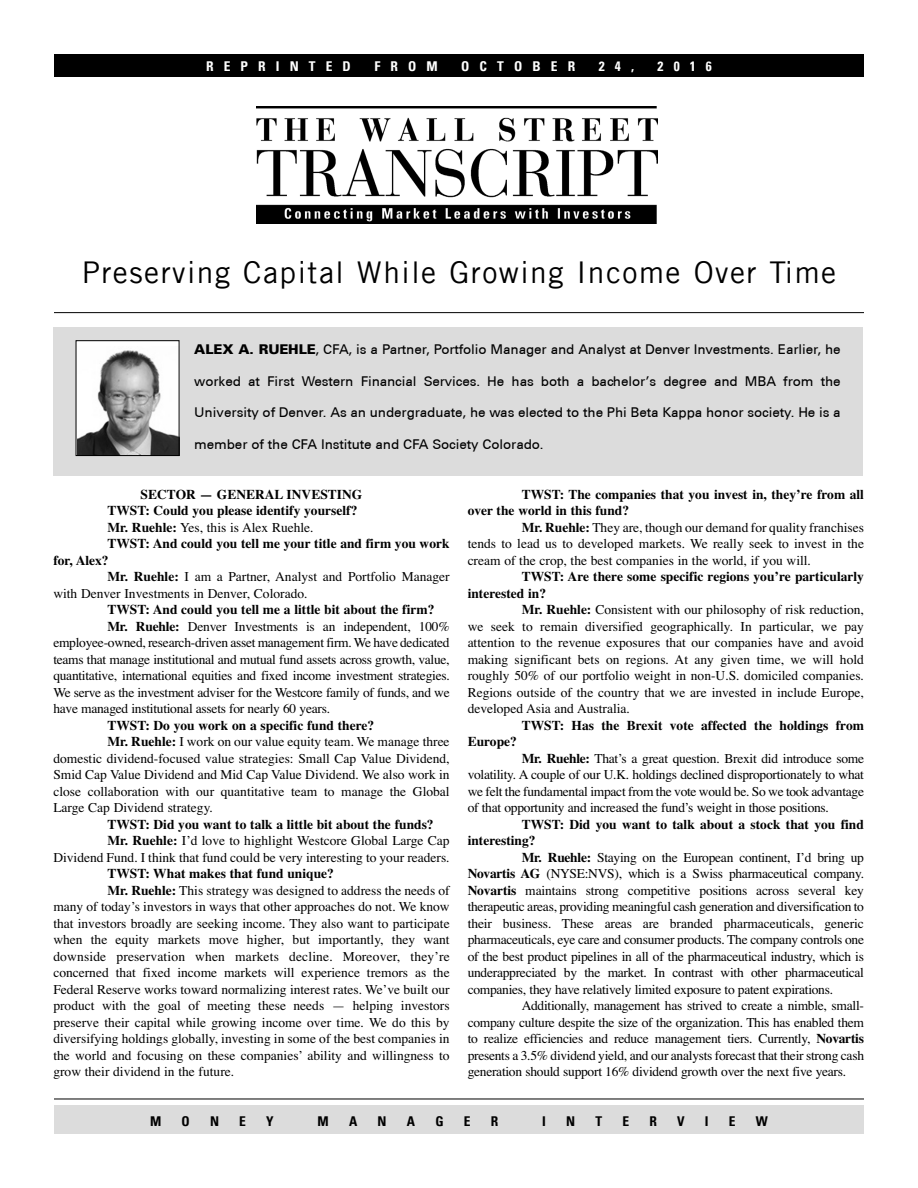
<style>
.page{position:relative;width:918px;height:1188px;background:#fff}
.page>*{position:absolute;margin:0;border:0;box-sizing:border-box;transform-origin:0 0}
.Industry{font:30px "Trade Gothic LT";letter-spacing:.05em;color:#000}
.Regular_Pullquote{font:13.5px/16.5px "Times";color:#000;text-align:justify}
.Regular_Pullquote-2{font:700 13.5px/16.5px "Times";color:#000}
.Biography_FOR_SERIOU{font:500 13.5px "Univers CE";letter-spacing:-.01em;color:#000}
.t1{font:700 condensed 13.5px "Univers LT";letter-spacing:.75em;color:#fff}
.t2{font:700 condensed 13.5px "Univers LT";color:#000}
.s1{font-weight:900}
.s2{font-weight:700}
</style>
<div class="page">
<div style="left:53px;top:327px;width:810px;height:149px;background:#dcdcdc"></div>
<hr style="left:54px;top:312px;width:810px;height:1px;background:#000">
<div style="left:54px;top:1105px;width:810px;height:29px;background:#dcdcdc"></div>
<hr style="left:54px;top:1099px;width:810px;height:1px;background:#000">
<div style="left:54px;top:54px;width:810px;height:22px;background:#000"></div>
<img style="left:257px;top:106px;width:401px;height:118px">
<div style="left:76px;top:341px;width:103px;height:115px;background:#fff"></div>
<img style="left:78px;top:350px;width:99px;height:104px">
<div style="left:76px;top:340px;width:103px;height:116px;border:1px solid #000"></div>
<p class="t1" style="left:206px;top:58px;width:146px">REPRINTED</p>
<p class="t1" style="left:374px;top:58px;width:65px">FROM</p>
<p class="t1" style="left:461px;top:58px;width:116px">OCTOBER</p>
<p class="t1" style="left:599px;top:58px;width:37px">24,</p>
<p class="t1" style="left:658px;top:58px;width:56px">2016</p>
<p class="Industry" style="left:82px;top:254px;width:756px">Preserving Capital While Growing Income Over Time</p>
<p class="Biography_FOR_SERIOU" style="left:194px;top:341px;width:648px"><span class="s1">ALEX A. RUEHLE</span>, CFA, is a Partner, Portfolio Manager and Analyst at Denver Investments. Earlier, he</p>
<p class="Biography_FOR_SERIOU" style="left:194px;top:373px;width:648px">worked at First Western Financial Services. He has both a bachelor’s degree and MBA from the</p>
<p class="Biography_FOR_SERIOU" style="left:194px;top:404px;width:648px">University of Denver. As an undergraduate, he was elected to the Phi Beta Kappa honor society. He is a</p>
<p class="Biography_FOR_SERIOU" style="left:194px;top:436px;width:351px">member of the CFA Institute and CFA Society Colorado.</p>
<p class="Regular_Pullquote-2" style="left:141px;top:487px;width:223px">SECTOR — GENERAL INVESTING</p>
<p class="Regular_Pullquote-2" style="left:107px;top:503px;width:252px">TWST: Could you please identify yourself?</p>
<p class="Regular_Pullquote" style="left:107px;top:520px;width:208px"><span class="s2">Mr. Ruehle:</span> Yes, this is Alex Ruehle.</p>
<p class="Regular_Pullquote-2" style="left:53px;top:536px;width:398px;text-indent:54px">TWST: And could you tell me your title and firm you work for, Alex?</p>
<p class="Regular_Pullquote" style="left:53px;top:569px;width:398px;text-indent:54px"><span class="s2">Mr. Ruehle:</span> I am a Partner, Analyst and Portfolio Manager with Denver Investments in Denver, Colorado.</p>
<p class="Regular_Pullquote-2" style="left:107px;top:602px;width:329px">TWST: And could you tell me a little bit about the firm?</p>
<p class="Regular_Pullquote" style="left:53px;top:619px;width:398px;text-indent:54px"><span class="s2">Mr. Ruehle:</span> Denver Investments is an independent, 100% employee-owned, research-driven asset management firm. We have dedicated teams that manage institutional and mutual fund assets across growth, value, quantitative, international equities and fixed income investment strategies.<br>We serve as the investment adviser for the Westcore family of funds, and we have managed institutional assets for nearly 60 years.</p>
<p class="Regular_Pullquote-2" style="left:107px;top:718px;width:268px">TWST: Do you work on a specific fund there?</p>
<p class="Regular_Pullquote" style="left:53px;top:734px;width:398px;text-indent:54px"><span class="s2">Mr. Ruehle:</span> I work on our value equity team. We manage three domestic dividend-focused value strategies: Small Cap Value Dividend, Smid Cap Value Dividend and Mid Cap Value Dividend. We also work in close collaboration with our quantitative team to manage the Global Large Cap Dividend strategy.</p>
<p class="Regular_Pullquote-2" style="left:107px;top:817px;width:328px">TWST: Did you want to talk a little bit about the funds?</p>
<p class="Regular_Pullquote" style="left:53px;top:833px;width:398px;text-align:right"><span class="s2">Mr. Ruehle:</span> I’d love to highlight Westcore Global Large Cap<br>Dividend Fund. I think that fund could be very interesting to your readers.</p>
<p class="Regular_Pullquote-2" style="left:107px;top:866px;width:228px">TWST: What makes that fund unique?</p>
<p class="Regular_Pullquote" style="left:53px;top:883px;width:398px;text-indent:54px"><span class="s2">Mr. Ruehle:</span> This strategy was designed to address the needs of many of today’s investors in ways that other approaches do not. We know that investors broadly are seeking income. They also want to participate when the equity markets move higher, but importantly, they want downside preservation when markets decline. Moreover, they’re concerned that fixed income markets will experience tremors as the Federal Reserve works toward normalizing interest rates. We’ve built our product with the goal of meeting these needs — helping investors preserve their capital while growing income over time. We do this by diversifying holdings globally, investing in some of the best companies in the world and focusing on these companies’ ability and willingness to grow their dividend in the future.</p>
<p class="Regular_Pullquote-2" style="left:468px;top:487px;width:398px;text-indent:54px">TWST: The companies that you invest in, they’re from all over the world in this fund?</p>
<p class="Regular_Pullquote" style="left:468px;top:520px;width:398px;text-indent:54px"><span class="s2">Mr. Ruehle:</span> They are, though our demand for quality franchises tends to lead us to developed markets. We really seek to invest in the cream of the crop, the best companies in the world, if you will.</p>
<p class="Regular_Pullquote-2" style="left:468px;top:569px;width:398px;text-indent:54px">TWST: Are there some specific regions you’re particularly interested in?</p>
<p class="Regular_Pullquote" style="left:468px;top:602px;width:398px;text-indent:54px"><span class="s2">Mr. Ruehle:</span> Consistent with our philosophy of risk reduction, we seek to remain diversified geographically. In particular, we pay attention to the revenue exposures that our companies have and avoid making significant bets on regions. At any given time, we will hold roughly 50% of our portfolio weight in non-U.S. domiciled companies.<br>Regions outside of the country that we are invested in include Europe, developed Asia and Australia.</p>
<p class="Regular_Pullquote-2" style="left:522px;top:718px;width:344px">TWST: Has the Brexit vote affected the holdings from</p>
<p class="Regular_Pullquote-2" style="left:468px;top:734px;width:51px">Europe?</p>
<p class="Regular_Pullquote" style="left:468px;top:751px;width:398px;text-indent:54px"><span class="s2">Mr. Ruehle:</span> That’s a great question. Brexit did introduce some volatility. A couple of our U.K. holdings declined disproportionately to what we felt the fundamental impact from the vote would be. So we took advantage of that opportunity and increased the fund’s weight in those positions.</p>
<p class="Regular_Pullquote-2" style="left:468px;top:817px;width:398px;text-indent:54px">TWST: Did you want to talk about a stock that you find interesting?</p>
<p class="Regular_Pullquote" style="left:468px;top:850px;width:398px;text-indent:54px"><span class="s2">Mr. Ruehle:</span> Staying on the European continent, I’d bring up <span class="s2">Novartis AG</span> (NYSE:NVS), which is a Swiss pharmaceutical company.<br><span class="s2">Novartis</span> maintains strong competitive positions across several key therapeutic areas, providing meaningful cash generation and diversification to their business. These areas are branded pharmaceuticals, generic pharmaceuticals, eye care and consumer products. The company controls one of the best product pipelines in all of the pharmaceutical industry, which is underappreciated by the market. In contrast with other pharmaceutical companies, they have relatively limited exposure to patent expirations.</p>
<p class="Regular_Pullquote" style="left:468px;top:998px;width:398px;text-indent:54px">Additionally, management has strived to create a nimble, small&shy;company culture despite the size of the organization. This has enabled them to realize efficiencies and reduce management tiers. Currently, <span class="s2">Novartis </span>presents a 3.5% dividend yield, and our analysts forecast that their strong cash generation should support 16% dividend growth over the next five years.</p>
<p class="t2" style="left:150px;top:1113px;width:13px">M</p>
<p class="t2" style="left:182px;top:1113px;width:10px">O</p>
<p class="t2" style="left:210px;top:1113px;width:11px">N</p>
<p class="t2" style="left:239px;top:1113px;width:8px">E</p>
<p class="t2" style="left:266px;top:1113px;width:9px">Y</p>
<p class="t2" style="left:318px;top:1113px;width:13px">M</p>
<p class="t2" style="left:349px;top:1113px;width:10px">A</p>
<p class="t2" style="left:378px;top:1113px;width:11px">N</p>
<p class="t2" style="left:407px;top:1113px;width:10px">A</p>
<p class="t2" style="left:435px;top:1113px;width:10px">G</p>
<p class="t2" style="left:464px;top:1113px;width:8px">E</p>
<p class="t2" style="left:491px;top:1113px;width:9px">R</p>
<p class="t2" style="left:542px;top:1113px;width:5px">I</p>
<p class="t2" style="left:566px;top:1113px;width:11px">N</p>
<p class="t2" style="left:595px;top:1113px;width:8px">T</p>
<p class="t2" style="left:622px;top:1113px;width:8px">E</p>
<p class="t2" style="left:649px;top:1113px;width:9px">R</p>
<p class="t2" style="left:677px;top:1113px;width:9px">V</p>
<p class="t2" style="left:705px;top:1113px;width:5px">I</p>
<p class="t2" style="left:729px;top:1113px;width:8px">E</p>
<p class="t2" style="left:756px;top:1113px;width:14px">W</p>
</div>
